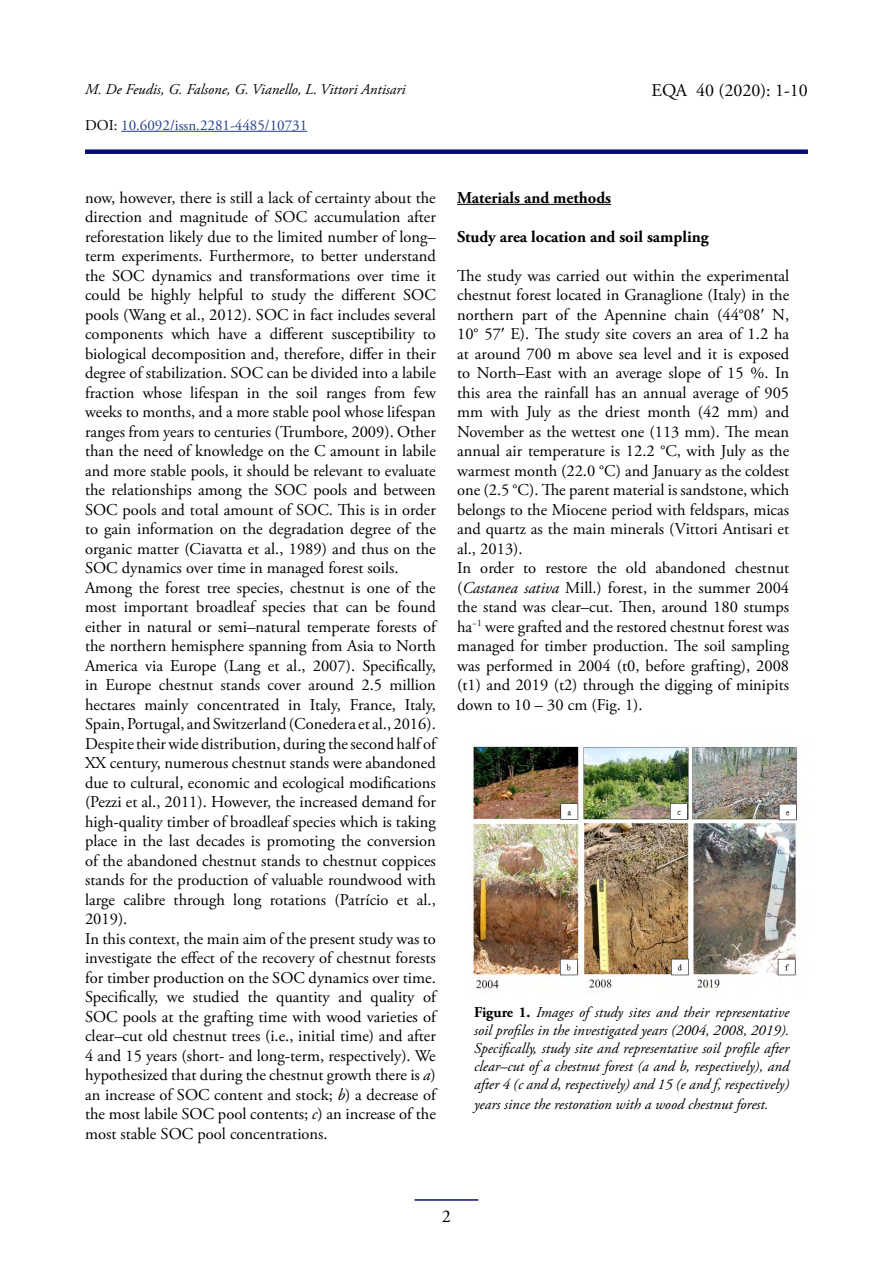
<style>
.page{position:relative;width:893px;height:1263px;background:#fff}
.page>*{position:absolute;margin:0;border:0;box-sizing:border-box;transform-origin:0 0}
.t1{font:18px "Adobe Garamond Pro";color:#000}
.t2{font:16.5px/19.5px "Adobe Garamond Pro";color:#000}
.t3{font:700 16.5px "Adobe Garamond Pro";color:#000}
.t4{font:italic 15px/18px "Adobe Garamond Pro";color:#000;text-align:justify}
.t5{font:15px "Adobe Garamond Pro";color:#25408f}
.s1{color:#000}
.s2{font-style:italic}
.s3{font-family:"Times New Roman"}
.s4{font-weight:700;font-style:normal}
</style>
<div class="page">
<div style="left:85px;top:149px;width:723px;height:5px;background:#060a77"></div>
<hr style="left:121px;top:131px;width:186px;height:1px;background:#25408f">
<hr style="left:415px;top:1199px;width:63px;height:2px;background:#060a77">
<hr style="left:457px;top:204px;width:154px;height:1px;background:#000">
<img style="left:471px;top:745px;width:327px;height:244px">
<p class="t4" style="left:85px;top:80px;width:322px">M. De Feudis, G. Falsone, G. Vianello, L. Vittori Antisari</p>
<p class="t5" style="left:85px;top:116px;width:224px"><span class="s1">DOI:</span> 10.6092/issn.2281-4485/10731</p>
<p class="t1" style="left:651px;top:79px;width:158px">EQA 40 (2020): 1-10</p>
<p class="t2" style="left:85px;top:188px;width:352px">now, however, there is still a lack of certainty about the direction and magnitude of SOC accumulation after reforestation likely due to the limited number of long– term experiments. Furthermore, to better understand the SOC dynamics and transformations over time it could be highly helpful to study the different SOC pools (Wang et al., 2012). SOC in fact includes several components which have a different susceptibility to biological decomposition and, therefore, differ in their degree of stabilization. SOC can be divided into a labile fraction whose lifespan in the soil ranges from few weeks to months, and a more stable pool whose lifespan ranges from years to centuries (Trumbore, 2009). Other than the need of knowledge on the C amount in labile and more stable pools, it should be relevant to evaluate the relationships among the SOC pools and between SOC pools and total amount of SOC. This is in order to gain information on the degradation degree of the organic matter (Ciavatta et al., 1989) and thus on the SOC dynamics over time in managed forest soils.<br>Among the forest tree species, chestnut is one of the most important broadleaf species that can be found either in natural or semi–natural temperate forests of the northern hemisphere spanning from Asia to North America via Europe (Lang et al., 2007). Specifically, in Europe chestnut stands cover around 2.5 million hectares mainly concentrated in Italy, France, Italy, Spain, Portugal, and Switzerland (Conedera et al., 2016).<br>Despite their wide distribution, during the second half of XX century, numerous chestnut stands were abandoned due to cultural, economic and ecological modifications (Pezzi et al., 2011). However, the increased demand for high-quality timber of broadleaf species which is taking place in the last decades is promoting the conversion of the abandoned chestnut stands to chestnut coppices stands for the production of valuable roundwood with large calibre through long rotations (Patrício et al., 2019).<br>In this context, the main aim of the present study was to investigate the effect of the recovery of chestnut forests for timber production on the SOC dynamics over time.<br>Specifically, we studied the quantity and quality of SOC pools at the grafting time with wood varieties of clear–cut old chestnut trees (i.e., initial time) and after 4 and 15 years (short- and long-term, respectively). We hypothesized that during the chestnut growth there is <span class="s2">a</span>) an increase of SOC content and stock; <span class="s2">b</span>) a decrease of the most labile SOC pool contents; <span class="s2">c</span>) an increase of the most stable SOC pool concentrations.</p>
<p class="t3" style="left:457px;top:188px;width:156px">Materials and methods</p>
<p class="t3" style="left:457px;top:227px;width:253px">Study area location and soil sampling</p>
<p class="t2" style="left:457px;top:266px;width:334px">The study was carried out within the experimental chestnut forest located in Granaglione (Italy) in the northern part of the Apennine chain (44°08<span class="s3">′</span> N, 10° 57<span class="s3">′</span> E). The study site covers an area of 1.2 ha at around 700 m above sea level and it is exposed to North–East with an average slope of 15 %. In this area the rainfall has an annual average of 905 mm with July as the driest month (42 mm) and November as the wettest one (113 mm). The mean annual air temperature is 12.2 °C, with July as the warmest month (22.0 °C) and January as the coldest one (2.5 °C). The parent material is sandstone, which belongs to the Miocene period with feldspars, micas and quartz as the main minerals (Vittori Antisari et al., 2013).<br>In order to restore the old abandoned chestnut (<span class="s2">Castanea sativa</span> Mill.) forest, in the summer 2004 the stand was clear–cut. Then, around 180 stumps ha<sup>−1</sup> were grafted and the restored chestnut forest was managed for timber production. The soil sampling was performed in 2004 (t0, before grafting), 2008 (t1) and 2019 (t2) through the digging of minipits down to 10 – 30 cm (Fig. 1).</p>
<p class="t4" style="left:474px;top:1004px;width:317px"><span class="s4">Figure 1.</span> Images of study sites and their representative soil profiles in the investigated years (2004, 2008, 2019).<br>Specifically, study site and representative soil profile after clear–cut of a chestnut forest (a and b, respectively), and after 4 (c and d, respectively) and 15 (e and f, respectively)</p>
<p class="t4" style="left:474px;top:1095px;width:296px">years since the restoration with a wood chestnut forest.</p>
<p class="t1" style="left:442px;top:1205px;width:10px">2</p>
</div>
